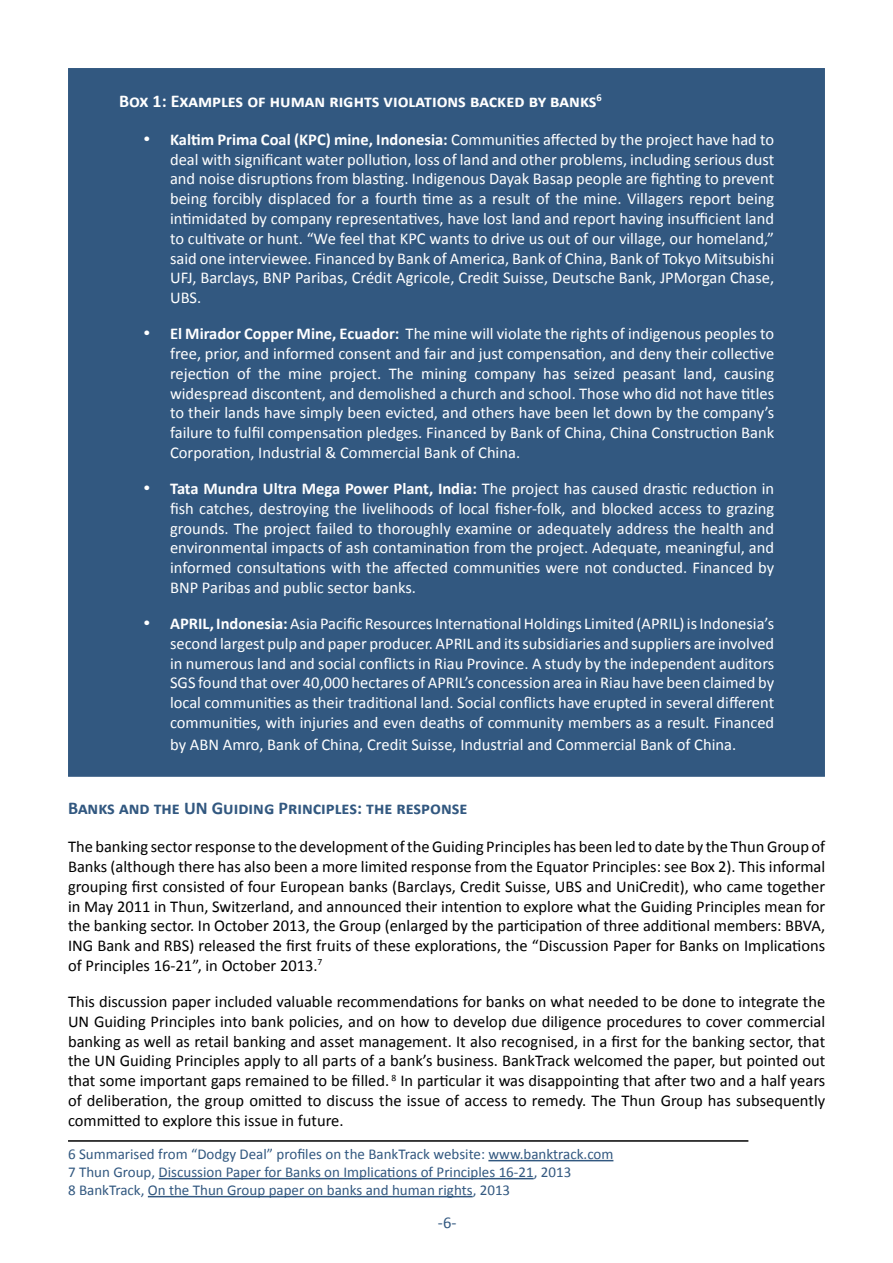
<style>
.page{position:relative;width:893px;height:1263px;background:#fff}
.page>*{position:absolute;margin:0;border:0;box-sizing:border-box;transform-origin:0 0}
.t1{font:700 18px "Calibri";color:#fff}
.t2{font:700 18px "Calibri";color:#325880}
.t3{font:16.5px/19.8px "Calibri";color:#fff;text-align:justify}
.t4{font:16.5px/19.8px "Calibri";color:#000;text-align:justify}
.t5{font:16.5px "Calibri";color:#325880}
.t6{font:15px/18px "Calibri";color:#325880}
.s1{font-weight:700}
</style>
<div class="page">
<div style="left:68px;top:68px;width:757px;height:709px;background:#325880"></div>
<hr style="left:68px;top:1140px;width:680px;height:2px;background:#000">
<hr style="left:488px;top:1160px;width:125px;height:1px;background:#325880">
<hr style="left:159px;top:1178px;width:375px;height:1px;background:#325880">
<hr style="left:148px;top:1196px;width:325px;height:1px;background:#325880">
<p class="t1" style="left:119px;top:90px;width:484px">Box 1: Examples of human rights violations backed by banks<sup>6</sup></p>
<p class="t3" style="left:170px;top:130px;width:606px;text-indent:-27px">• <span class="s1">Kaltim Prima Coal (KPC) mine, Indonesia:</span> Communities affected by the project have had to deal with significant water pollution, loss of land and other problems, including serious dust and noise disruptions from blasting. Indigenous Dayak Basap people are fighting to prevent being forcibly displaced for a fourth time as a result of the mine. Villagers report being intimidated by company representatives, have lost land and report having insufficient land to cultivate or hunt. “We feel that KPC wants to drive us out of our village, our homeland,” said one interviewee. Financed by Bank of America, Bank of China, Bank of Tokyo Mitsubishi UFJ, Barclays, BNP Paribas, Crédit Agricole, Credit Suisse, Deutsche Bank, JPMorgan Chase, UBS.</p>
<p class="t3" style="left:170px;top:324px;width:606px;text-indent:-27px">• <span class="s1">El Mirador Copper Mine, Ecuador:</span> The mine will violate the rights of indigenous peoples to free, prior, and informed consent and fair and just compensation, and deny their collective rejection of the mine project. The mining company has seized peasant land, causing widespread discontent, and demolished a church and school. Those who did not have titles to their lands have simply been evicted, and others have been let down by the company’s failure to fulfil compensation pledges. Financed by Bank of China, China Construction Bank Corporation, Industrial &amp; Commercial Bank of China.</p>
<p class="t3" style="left:170px;top:479px;width:606px;text-indent:-27px">• <span class="s1">Tata Mundra Ultra Mega Power Plant, India:</span> The project has caused drastic reduction in fish catches, destroying the livelihoods of local fisher-folk, and blocked access to grazing grounds. The project failed to thoroughly examine or adequately address the health and environmental impacts of ash contamination from the project. Adequate, meaningful, and informed consultations with the affected communities were not conducted. Financed by BNP Paribas and public sector banks.</p>
<p class="t3" style="left:170px;top:614px;width:606px;text-indent:-27px">• <span class="s1">APRIL, Indonesia:</span> Asia Pacific Resources International Holdings Limited (APRIL) is Indonesia’s second largest pulp and paper producer. APRIL and its subsidiaries and suppliers are involved in numerous land and social conflicts in Riau Province. A study by the independent auditors SGS found that over 40,000 hectares of APRIL’s concession area in Riau have been claimed by local communities as their traditional land. Social conflicts have erupted in several different communities, with injuries and even deaths of community members as a result. Financed</p>
<p class="t3" style="left:170px;top:734px;width:568px">by ABN Amro, Bank of China, Credit Suisse, Industrial and Commercial Bank of China.</p>
<p class="t2" style="left:68px;top:797px;width:401px">Banks and the UN Guiding Principles: the response</p>
<p class="t4" style="left:68px;top:837px;width:759px">The banking sector response to the development of the Guiding Principles has been led to date by the Thun Group of Banks (although there has also been a more limited response from the Equator Principles: see Box 2). This informal grouping first consisted of four European banks (Barclays, Credit Suisse, UBS and UniCredit), who came together in May 2011 in Thun, Switzerland, and announced their intention to explore what the Guiding Principles mean for the banking sector. In October 2013, the Group (enlarged by the participation of three additional members: BBVA, ING Bank and RBS) released the first fruits of these explorations, the “Discussion Paper for Banks on Implications of Principles 16-21”, in October 2013.<sup>7</sup></p>
<p class="t4" style="left:68px;top:991px;width:759px">This discussion paper included valuable recommendations for banks on what needed to be done to integrate the UN Guiding Principles into bank policies, and on how to develop due diligence procedures to cover commercial banking as well as retail banking and asset management. It also recognised, in a first for the banking sector, that the UN Guiding Principles apply to all parts of a bank’s business. BankTrack welcomed the paper, but pointed out that some important gaps remained to be filled. <sup>8</sup> In particular it was disappointing that after two and a half years of deliberation, the group omitted to discuss the issue of access to remedy. The Thun Group has subsequently committed to explore this issue in future.</p>
<p class="t6" style="left:68px;top:1145px;width:547px">6 Summarised from “Dodgy Deal” profiles on the BankTrack website: www.banktrack.com<br>7 Thun Group, Discussion Paper for Banks on Implications of Principles 16-21, 2013<br>8 BankTrack, On the Thun Group paper on banks and human rights, 2013</p>
<p class="t5" style="left:438px;top:1212px;width:20px">-6-</p>
</div>
